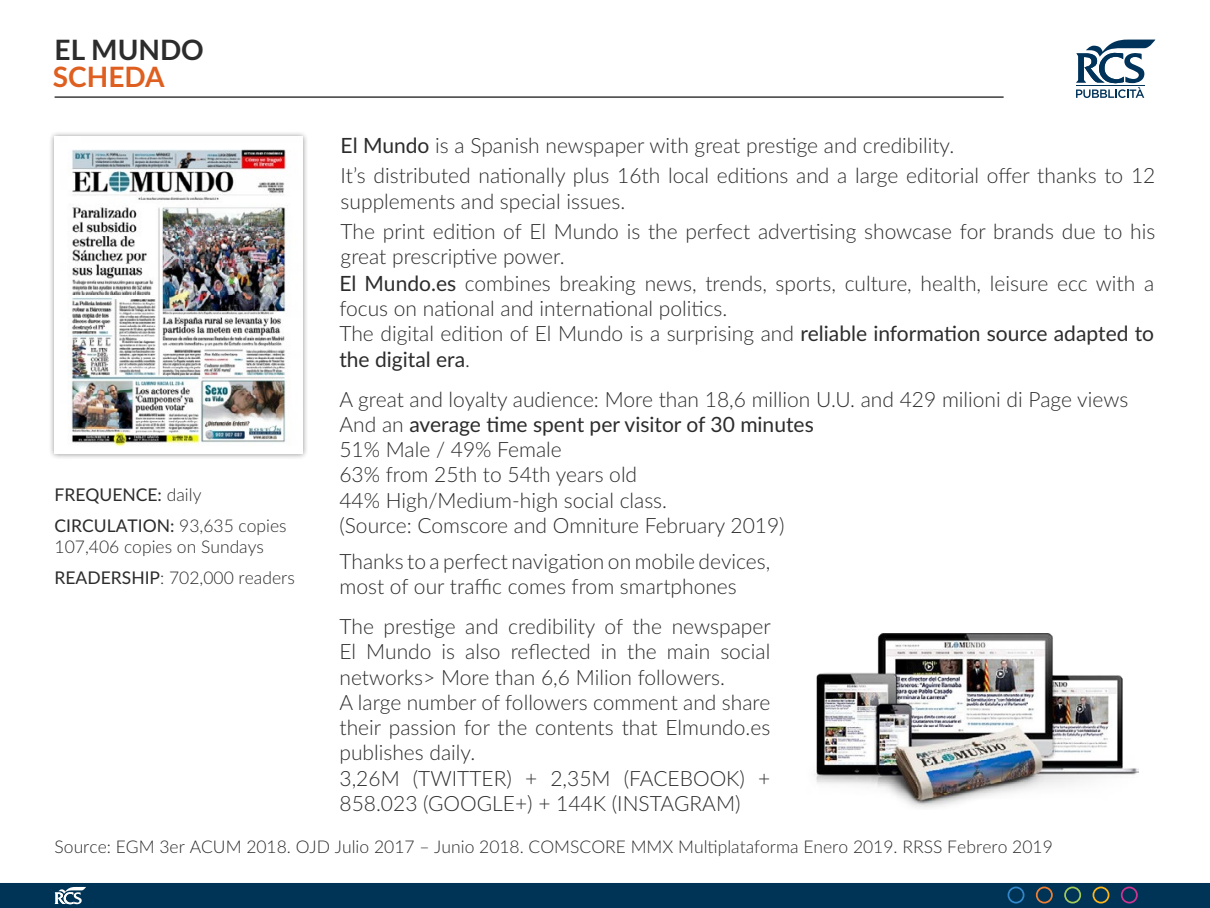
<style>
.page{position:relative;width:1210px;height:908px;background:#fff}
.page>*{position:absolute;margin:0;border:0;box-sizing:border-box;transform-origin:0 0}
.t1{font:700 28px "Lato";color:#2c2c2c}
.t2{font:700 28px "Lato";color:#de5f1f}
.testo_mezzo{font:300 21px/25.2px "Lato";color:#2c2c2c}
.testo_mezzo-2{font:21px/25.2px "Lato";color:#2c2c2c}
.fonte_base_IC{font:300 17.5px/21px "Lato";color:#2c2c2c}
.fonte_base_IC-2{font:17.5px "Lato";color:#2c2c2c}
.s1{font-weight:300}
.s2{font-weight:400}
</style>
<div class="page">
<div style="left:49px;top:130px;width:259px;height:329px;background:#231f20;opacity:.5"></div>
<img style="left:55px;top:136px;width:247px;height:317px">
<img style="left:814px;top:633px;width:325px;height:175px">
<hr style="left:55px;top:96px;width:948px;height:2px;background:#565656">
<div style="left:0;top:883px;width:1210px;height:24px;background:#003456"></div>
<svg style="left:1076px;top:40px;width:79px;height:58px"></svg>
<h1 class="t1" style="left:55px;top:29px;width:151px">EL MUNDO</h1>
<h1 class="t2" style="left:53px;top:56px;width:113px">SCHEDA</h1>
<p class="fonte_base_IC-2" style="left:55px;top:482px;width:148px">FREQUENCE: <span class="s1">daily</span></p>
<p class="fonte_base_IC" style="left:55px;top:514px;width:234px"><span class="s2">CIRCULATION:</span> 93,635 copies<br>107,406 copies on Sundays</p>
<p class="fonte_base_IC" style="left:55px;top:566px;width:242px"><span class="s2">READERSHIP</span>: 702,000 readers</p>
<p class="testo_mezzo" style="left:341px;top:132px;width:615px"><span class="s2">El Mundo</span> is a Spanish newspaper with great prestige and credibility.</p>
<p class="testo_mezzo" style="left:341px;top:162px;width:816px">It’s distributed nationally plus 16th local editions and a large editorial offer thanks to 12 supplements and special issues.</p>
<p class="testo_mezzo" style="left:341px;top:218px;width:816px">The print edition of El Mundo is the perfect advertising showcase for brands due to his great prescriptive power.</p>
<p class="testo_mezzo" style="left:339px;top:270px;width:816px"><span class="s2">El Mundo.es</span> combines breaking news, trends, sports, culture, health, leisure ecc with a focus on national and international politics.</p>
<p class="testo_mezzo-2" style="left:339px;top:320px;width:816px"><span class="s1">The digital edition of El Mundo is a surprising and</span> reliable information source adapted to the digital era<span class="s1">.</span></p>
<p class="testo_mezzo" style="left:339px;top:385px;width:790px">A great and loyalty audience: More than 18,6 million U.U. and 429 milioni di Page views</p>
<p class="testo_mezzo-2" style="left:339px;top:410px;width:476px"><span class="s1">And an</span> average time spent per visitor of 30 minutes</p>
<p class="testo_mezzo" style="left:339px;top:436px;width:224px">51% Male / 49% Female</p>
<p class="testo_mezzo" style="left:339px;top:461px;width:299px">63% from 25th to 54th years old</p>
<p class="testo_mezzo" style="left:339px;top:486px;width:329px">44% High/Medium-high social class.</p>
<p class="testo_mezzo" style="left:339px;top:511px;width:447px">(Source: Comscore and Omniture February 2019)</p>
<p class="testo_mezzo" style="left:339px;top:547px;width:432px">Thanks to a perfect navigation on mobile devices, most of our traffic comes from smartphones</p>
<p class="testo_mezzo" style="left:339px;top:613px;width:433px;text-align:justify">The prestige and credibility of the newspaper El Mundo is also reflected in the main social networks&gt; More than 6,6 Milion followers.</p>
<p class="testo_mezzo" style="left:339px;top:688px;width:432px;text-align:justify">A large number of followers comment and share their passion for the contents that Elmundo.es publishes daily.</p>
<p class="testo_mezzo" style="left:339px;top:764px;width:432px">3,26M (TWITTER) + 2,35M (FACEBOOK) +<br>858.023 (GOOGLE+) + 144K (INSTAGRAM)</p>
<p class="fonte_base_IC" style="left:55px;top:835px;width:999px">Source: EGM 3er ACUM 2018. OJD Julio 2017 – Junio 2018. COMSCORE MMX Multiplataforma Enero 2019. RRSS Febrero 2019</p>
</div>
